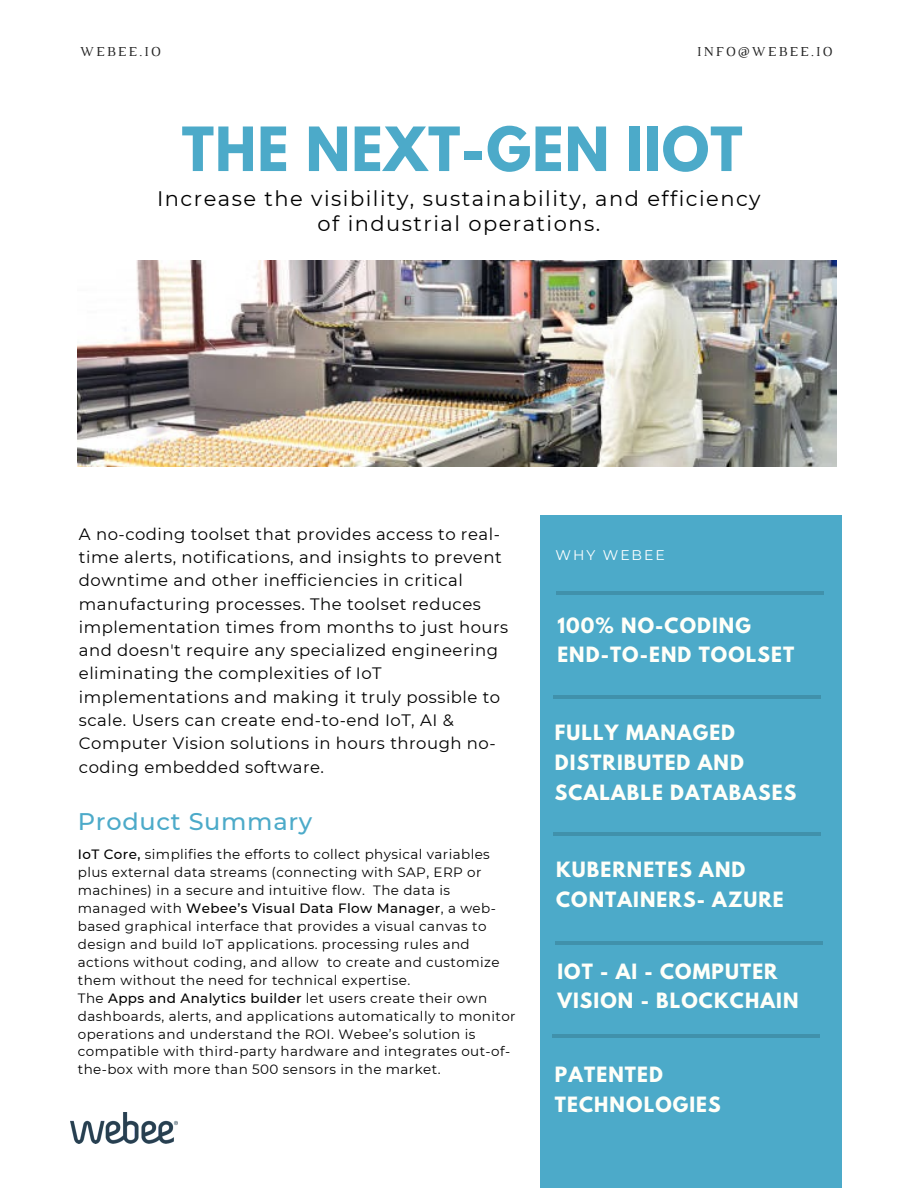
<style>
.page{position:relative;width:918px;height:1188px;background:#fff}
.page>*{position:absolute;margin:0;border:0;box-sizing:border-box;transform-origin:0 0}
.t1{font:700 54px "League Spartan";letter-spacing:.02em;color:#4caac9}
.t2{font:500 24px "Montserrat";letter-spacing:.03em;color:#4caac9}
.t3{font:21px/25.3px "Montserrat";letter-spacing:.07em;color:#000;text-align:center}
.t4{font:700 18.6px/29.7px "League Spartan";letter-spacing:.06em;color:#fffff9}
.t5{font:16.5px/23.2px "Montserrat";letter-spacing:.03em;color:#000}
.t6{font:13.95px "Luthier";letter-spacing:.14em;color:#222}
.t7{font:13.95px "Montserrat";letter-spacing:.14em;color:#fff}
.t8{font:13.5px/18px "Montserrat";letter-spacing:.03em;color:#000}
.s1{font-weight:500}
</style>
<div class="page">
<div style="left:541px;top:515px;width:300px;height:673px;background:#4caac9"></div>
<hr style="left:553px;top:696px;width:268px;height:3px;background:#000">
<hr style="left:553px;top:832px;width:268px;height:3px;background:#000">
<hr style="left:555px;top:941px;width:268px;height:3px;background:#000">
<hr style="left:556px;top:592px;width:268px;height:3px;background:#000">
<img style="left:78px;top:261px;width:758px;height:206px">
<img style="left:71px;top:1113px;width:107px;height:30px">
<hr style="left:552px;top:1035px;width:268px;height:3px;background:#000">
<p class="t6" style="left:80px;top:46px;width:82px">WEBEE.IO</p>
<p class="t6" style="left:697px;top:46px;width:137px">INFO@WEBEE.IO</p>
<p class="t1" style="left:182px;top:122px;width:562px">THE NEXT-GEN IIOT</p>
<p class="t3" style="left:157px;top:186px;width:605px">Increase the visibility, sustainability, and efficiency of industrial operations.</p>
<p class="t5" style="left:79px;top:522px;width:431px">A no-coding toolset that provides access to real&shy;time alerts, notifications, and insights to prevent downtime and other inefficiencies in critical manufacturing processes. The toolset reduces implementation times from months to just hours and doesn't require any specialized engineering eliminating the complexities of IoT implementations and making it truly possible to scale. Users can create end-to-end IoT, AI &amp; Computer Vision solutions in hours through no&shy;coding embedded software.</p>
<p class="t2" style="left:78px;top:807px;width:236px">Product Summary</p>
<p class="t8" style="left:78px;top:845px;width:423px"><span class="s1">IoT Core,</span> simplifies the efforts to collect physical variables plus external data streams (connecting with SAP, ERP or machines) in a secure and intuitive flow. The data is managed with <span class="s1">Webee’s Visual Data Flow Manager</span>, a web&shy;based graphical interface that provides a visual canvas to design and build IoT applications. processing rules and actions without coding, and allow to create and customize them without the need for technical expertise.</p>
<p class="t8" style="left:78px;top:989px;width:439px">The <span class="s1">Apps and Analytics builder</span> let users create their own dashboards, alerts, and applications automatically to monitor operations and understand the ROI. Webee’s solution is compatible with third-party hardware and integrates out-of&shy;the-box with more than 500 sensors in the market.</p>
<p class="t7" style="left:556px;top:547px;width:111px">WHY WEBEE</p>
<p class="t4" style="left:557px;top:613px;width:195px">100% NO-CODING</p>
<p class="t4" style="left:557px;top:642px;width:238px">END-TO-END TOOLSET</p>
<p class="t4" style="left:555px;top:720px;width:243px">FULLY MANAGED<br>DISTRIBUTED AND<br>SCALABLE DATABASES</p>
<p class="t4" style="left:556px;top:857px;width:229px">KUBERNETES AND<br>CONTAINERS- AZURE</p>
<p class="t4" style="left:557px;top:959px;width:243px">IOT - AI - COMPUTER<br>VISION - BLOCKCHAIN</p>
<p class="t4" style="left:555px;top:1062px;width:167px">PATENTED<br>TECHNOLOGIES</p>
</div>
